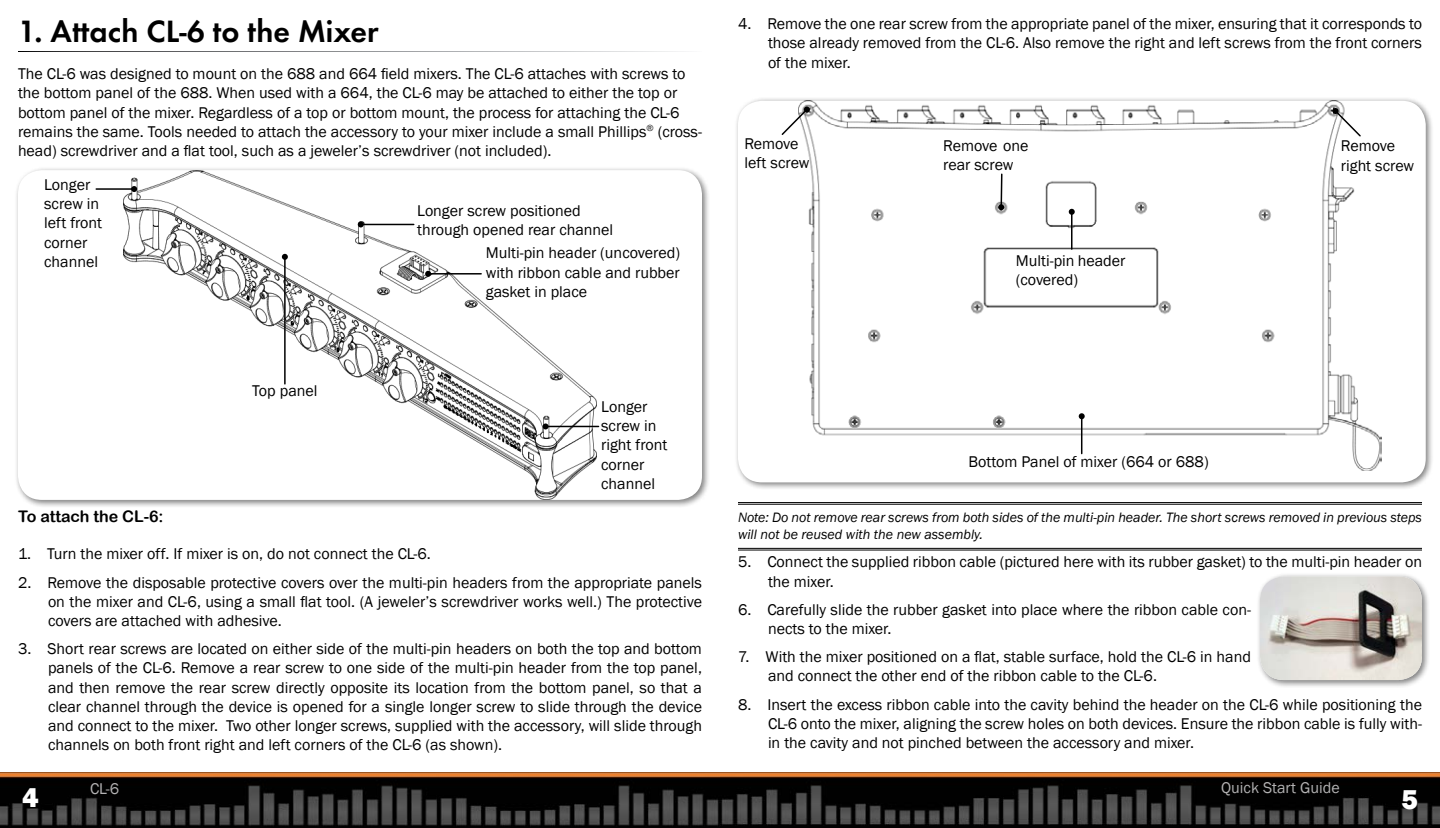
<style>
.page{position:relative;width:1440px;height:828px;background:#fff}
.page>*{position:absolute;margin:0;border:0;box-sizing:border-box;transform-origin:0 0}
.t1{font:32px "Futura T Dem";color:#000}
.t2{font:800 28px "Franklin Gothic";color:#fff}
.BodyMain{font:16px/19.2px "Franklin Gothic";color:#000}
.t3{font:16px "Franklin Gothic";color:#b3b2b3}
.Infinitive{font:16px "Arial Rounded MT Bold";color:#000}
.BodyMain_-_Italic_No{font:italic 14px/16.8px "Franklin Gothic";color:#000}
</style>
<div class="page">
<img style="left:0;top:773px;width:720px;height:55px">
<img style="left:720px;top:772px;width:720px;height:56px">
<div style="left:14px;top:166px;width:696px;height:342px;background:#000;opacity:.5"></div>
<div style="left:18px;top:170px;width:684px;height:330px;background:#fff;border-radius:24px"></div>
<img style="left:123px;top:170px;width:474px;height:330px">
<hr style="left:546px;top:426px;width:53px;height:1px;background:#000">
<svg style="left:543px;top:423px;width:6px;height:6px"></svg>
<hr style="left:361px;top:224px;width:53px;height:1px;background:#000">
<svg style="left:358px;top:221px;width:6px;height:6px"></svg>
<hr style="left:96px;top:188px;width:38px;height:2px;background:#000">
<svg style="left:131px;top:186px;width:6px;height:6px"></svg>
<hr style="left:428px;top:273px;width:53px;height:2px;background:#000">
<svg style="left:425px;top:271px;width:6px;height:6px"></svg>
<hr style="left:284px;top:257px;width:2px;height:127px;background:#000">
<svg style="left:282px;top:254px;width:6px;height:6px"></svg>
<hr style="left:738px;top:502px;width:684px;height:1px;background:#000">
<hr style="left:738px;top:504px;width:684px;height:1px;background:#000">
<hr style="left:738px;top:548px;width:684px;height:1px;background:#000">
<hr style="left:738px;top:550px;width:684px;height:1px;background:#000">
<div style="left:1256px;top:572px;width:174px;height:116px;background:#000;opacity:.5"></div>
<img style="left:1260px;top:576px;width:162px;height:104px">
<div style="left:734px;top:97px;width:700px;height:393px;background:#000;opacity:.5"></div>
<div style="left:738px;top:101px;width:688px;height:381px;background:#fff;border-radius:24px"></div>
<img style="left:798px;top:101px;width:583px;height:370px">
<hr style="left:1071px;top:212px;width:2px;height:37px;background:#000">
<svg style="left:1069px;top:209px;width:6px;height:6px"></svg>
<hr style="left:1081px;top:416px;width:1px;height:38px;background:#000">
<svg style="left:1079px;top:413px;width:6px;height:6px"></svg>
<hr style="left:1000px;top:174px;width:3px;height:33px;background:#000">
<svg style="left:998px;top:204px;width:6px;height:6px"></svg>
<svg style="left:781px;top:107px;width:29px;height:29px"></svg>
<svg style="left:1333px;top:108px;width:29px;height:30px"></svg>
<h1 class="t1" style="left:18px;top:12px;width:362px">1. Attach CL-6 to the Mixer</h1>
<p class="BodyMain" style="left:18px;top:65px;width:686px">The CL-6 was designed to mount on the 688 and 664 field mixers. The CL-6 attaches with screws to the bottom panel of the 688. When used with a 664, the CL-6 may be attached to either the top or bottom panel of the mixer. Regardless of a top or bottom mount, the process for attaching the CL-6 remains the same. Tools needed to attach the accessory to your mixer include a small Phillips<sup>®</sup> (cross&shy;head) screwdriver and a flat tool, such as a jeweler’s screwdriver (not included).</p>
<p class="BodyMain" style="left:44px;top:175px;width:59px">Longer screw in left front corner channel</p>
<p class="BodyMain" style="left:252px;top:381px;width:67px">Top panel</p>
<p class="BodyMain" style="left:417px;top:201px;width:198px">Longer screw positioned through opened rear channel</p>
<p class="BodyMain" style="left:486px;top:244px;width:196px;text-align:justify">Multi-pin header (uncovered) with ribbon cable and rubber gasket in place</p>
<p class="BodyMain" style="left:601px;top:397px;width:68px">Longer screw in right front corner channel</p>
<p class="Infinitive" style="left:18px;top:507px;width:147px">To attach the CL-6:</p>
<p class="BodyMain" style="left:18px;top:545px;width:414px">1. Turn the mixer off. If mixer is on, do not connect the CL-6.</p>
<p class="BodyMain" style="left:48px;top:573px;width:656px;text-align:justify;text-indent:-30px">2. Remove the disposable protective covers over the multi-pin headers from the appropriate panels on the mixer and CL-6, using a small flat tool. (A jeweler’s screwdriver works well.) The protective covers are attached with adhesive.</p>
<p class="BodyMain" style="left:48px;top:640px;width:656px;text-align:justify;text-indent:-30px">3. Short rear screws are located on either side of the multi-pin headers on both the top and bottom panels of the CL-6. Remove a rear screw to one side of the multi-pin header from the top panel, and then remove the rear screw directly opposite its location from the bottom panel, so that a clear channel through the device is opened for a single longer screw to slide through the device and connect to the mixer. Two other longer screws, supplied with the accessory, will slide through channels on both front right and left corners of the CL-6 (as shown).</p>
<p class="BodyMain" style="left:768px;top:15px;width:656px;text-align:justify;text-indent:-30px">4. Remove the one rear screw from the appropriate panel of the mixer, ensuring that it corresponds to those already removed from the CL-6. Also remove the right and left screws from the front corners of the mixer.</p>
<p class="BodyMain" style="left:744px;top:134px;width:66px">Remove left screw</p>
<p class="BodyMain" style="left:1341px;top:137px;width:75px">Remove right screw</p>
<p class="BodyMain" style="left:943px;top:136px;width:87px">Remove one rear screw</p>
<p class="BodyMain" style="left:1016px;top:251px;width:111px">Multi-pin header (covered)</p>
<p class="BodyMain" style="left:969px;top:452px;width:242px">Bottom Panel of mixer (664 or 688)</p>
<p class="BodyMain_-_Italic_No" style="left:738px;top:510px;width:685px">Note: Do not remove rear screws from both sides of the multi-pin header. The short screws removed in previous steps will not be reused with the new assembly.</p>
<p class="BodyMain" style="left:768px;top:553px;width:656px;text-indent:-30px">5. Connect the supplied ribbon cable (pictured here with its rubber gasket) to the multi-pin header on the mixer.</p>
<p class="BodyMain" style="left:768px;top:600px;width:484px;text-indent:-30px">6. Carefully slide the rubber gasket into place where the ribbon cable con&shy;nects to the mixer.</p>
<p class="BodyMain" style="left:768px;top:648px;width:484px;text-indent:-30px">7. With the mixer positioned on a flat, stable surface, hold the CL-6 in hand and connect the other end of the ribbon cable to the CL-6.</p>
<p class="BodyMain" style="left:768px;top:695px;width:656px;text-align:justify;text-indent:-30px">8. Insert the excess ribbon cable into the cavity behind the header on the CL-6 while positioning the CL-6 onto the mixer, aligning the screw holes on both devices. Ensure the ribbon cable is fully with&shy;in the cavity and not pinched between the accessory and mixer.</p>
<p class="t3" style="left:90px;top:779px;width:31px">CL-6</p>
<p class="t3" style="left:1221px;top:778px;width:120px">Quick Start Guide</p>
<h2 class="t2" style="left:22px;top:780px;width:18px">4</h2>
<h2 class="t2" style="left:1402px;top:782px;width:18px">5</h2>
</div>
